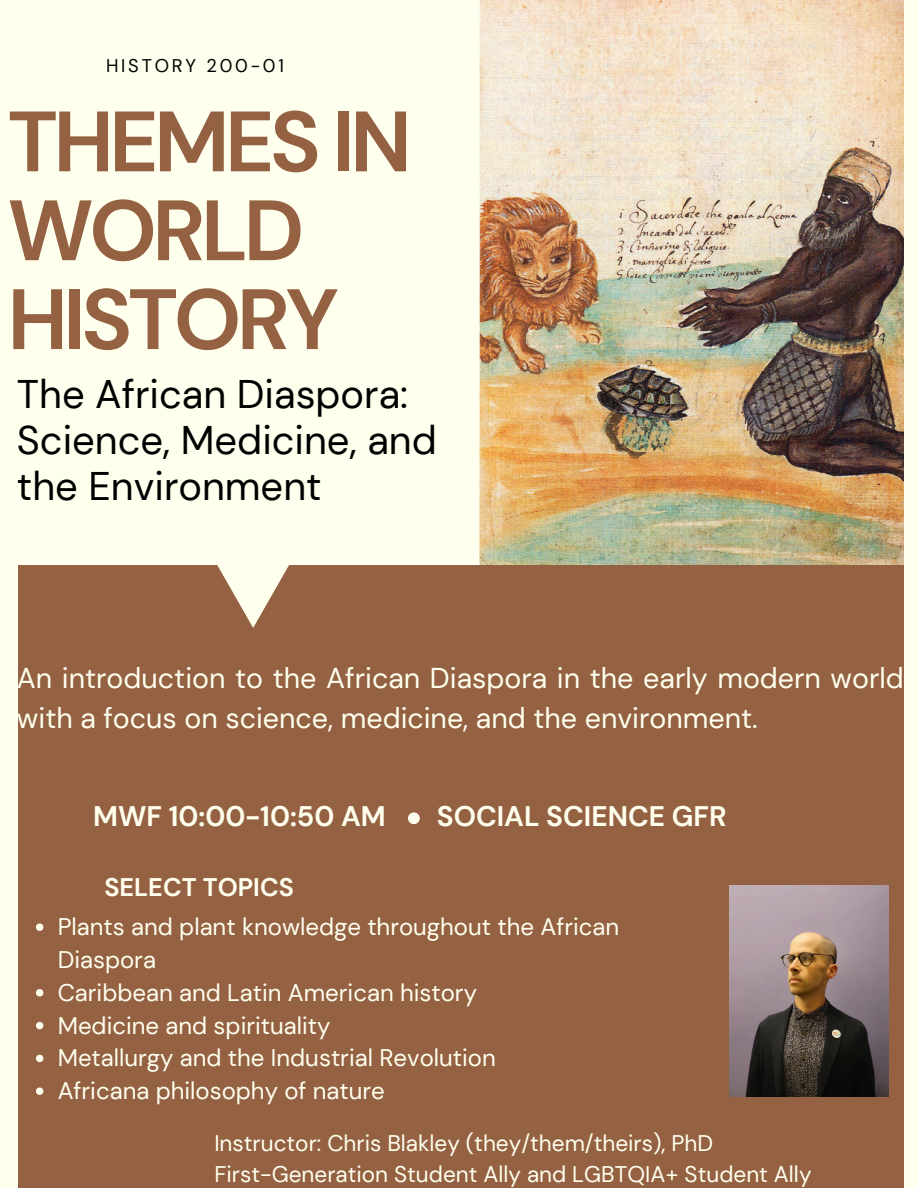
<style>
.page{position:relative;width:918px;height:1188px;background:#ffe}
.page>*{position:absolute;margin:0;border:0;box-sizing:border-box;transform-origin:0 0}
.t1{font:700 85.5px/88.8px "DM Sans";letter-spacing:-.055em;color:#946243}
.t2{font:39.9px/46.2px "DM Sans";color:#000}
.t3{font:28.65px/39.3px "DM Sans";color:#ffe}
.t4{font:700 28.2px "DM Sans";color:#ffe}
.t5{font:700 25.35px "DM Sans";color:#ffe}
.t6{font:24px/32.8px "DM Sans";color:#ffe}
.t7{font:22.5px "DM Sans";color:#ffe}
.t8{font:18.3px "DM Sans";letter-spacing:.15em;color:#000}
</style>
<div class="page">
<img style="left:479px;top:0;width:424px;height:564px">
<div style="left:18px;top:565px;width:886px;height:623px;background:#946243"></div>
<div style="left:408px;top:812px;width:12px;height:12px;background:#ffe;border-radius:50%"></div>
<svg style="left:217px;top:565px;width:72px;height:63px"></svg>
<img style="left:729px;top:885px;width:159px;height:212px">
<svg style="left:36px;top:923px;width:7px;height:8px"></svg>
<svg style="left:36px;top:989px;width:7px;height:7px"></svg>
<svg style="left:36px;top:1022px;width:7px;height:7px"></svg>
<svg style="left:36px;top:1055px;width:7px;height:7px"></svg>
<svg style="left:36px;top:1088px;width:7px;height:7px"></svg>
<p class="t8" style="left:106px;top:53px;width:179px">HISTORY 200-01</p>
<h3 class="t1" style="left:8px;top:98px;width:406px">THEMES IN<br>WORLD<br>HISTORY</h3>
<h3 class="t2" style="left:17px;top:371px;width:421px">The African Diaspora:<br>Science, Medicine, and the Environment</h3>
<p class="t3" style="left:17px;top:659px;width:888px">An introduction to the African Diaspora in the early modern world with a focus on science, medicine, and the environment.</p>
<h1 class="t4" style="left:93px;top:798px;width:294px">MWF 10:00-10:50 AM</h1>
<h2 class="t4" style="left:437px;top:798px;width:291px">SOCIAL SCIENCE GFR</h2>
<p class="t5" style="left:104px;top:871px;width:191px">SELECT TOPICS</p>
<p class="t6" style="left:58px;top:911px;width:563px">Plants and plant knowledge throughout the African<br>Diaspora</p>
<p class="t6" style="left:58px;top:976px;width:421px">Caribbean and Latin American history</p>
<h4 class="t6" style="left:58px;top:1009px;width:274px">Medicine and spirituality</h4>
<p class="t6" style="left:58px;top:1042px;width:440px">Metallurgy and the Industrial Revolution</p>
<p class="t6" style="left:58px;top:1075px;width:329px">Africana philosophy of nature</p>
<h5 class="t7" style="left:214px;top:1129px;width:500px">Instructor: Chris Blakley (they/them/theirs), PhD</h5>
<p class="t7" style="left:214px;top:1159px;width:599px">First-Generation Student Ally and LGBTQIA+ Student Ally</p>
</div>
